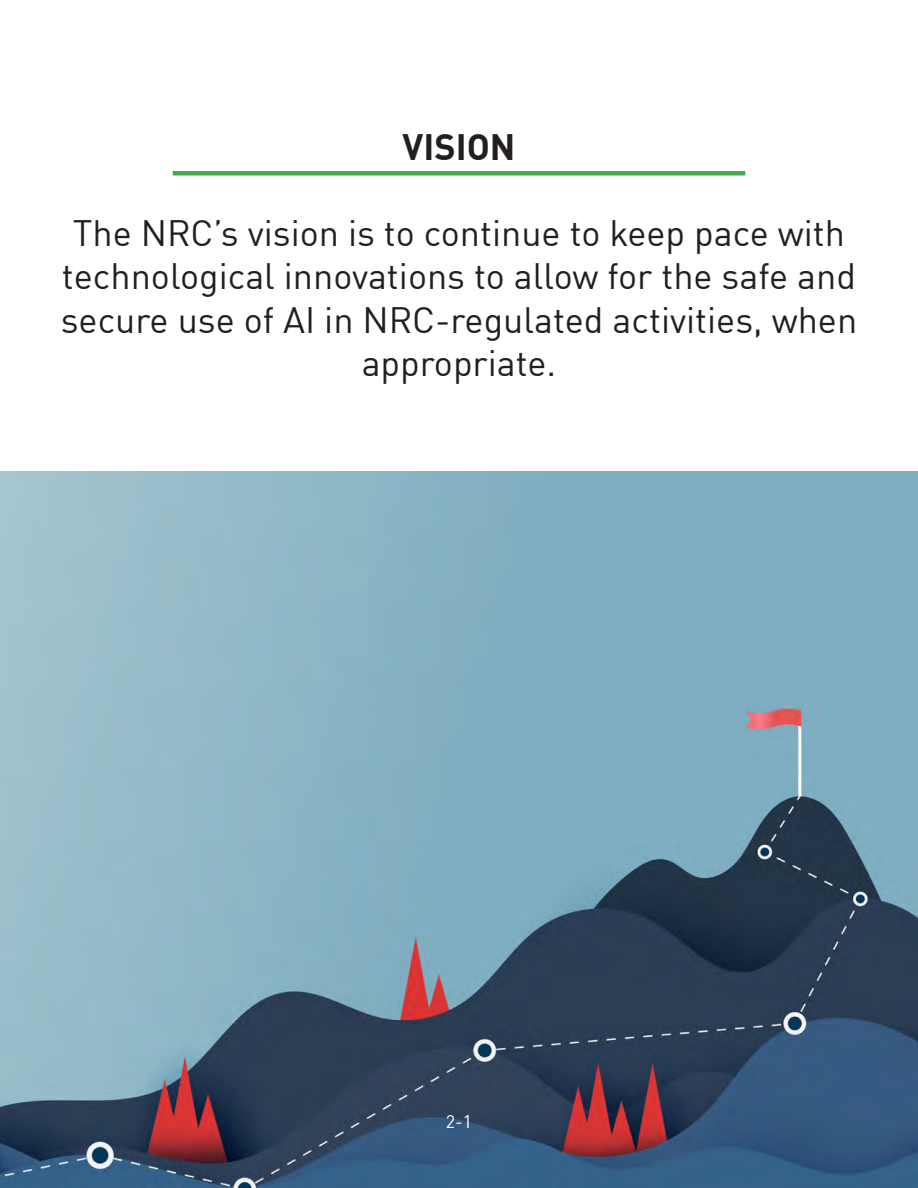
<style>
.page{position:relative;width:918px;height:1188px;background:#fff}
.page>*{position:absolute;margin:0;border:0;box-sizing:border-box;transform-origin:0 0}
.Paragraph_Style_1{font:36px/43.2px "DIN Offc";color:#231f20;text-align:center}
.Paragraph_Style_1-2{font:700 36px "DIN Offc";color:#231f20}
.t1{font:18px "DIN Offc";color:#fff}
</style>
<div class="page">
<img style="left:0;top:471px;width:918px;height:717px">
<div style="left:173px;top:171px;width:572px;height:5px;background:#40ae49"></div>
<p class="Paragraph_Style_1-2" style="left:403px;top:123px;width:114px">VISION</p>
<p class="Paragraph_Style_1" style="left:61px;top:211px;width:798px">The NRC’s vision is to continue to keep pace with technological innovations to allow for the safe and secure use of AI in NRC-regulated activities, when appropriate.</p>
<p class="t1" style="left:446px;top:1110px;width:28px">2-1</p>
</div>
